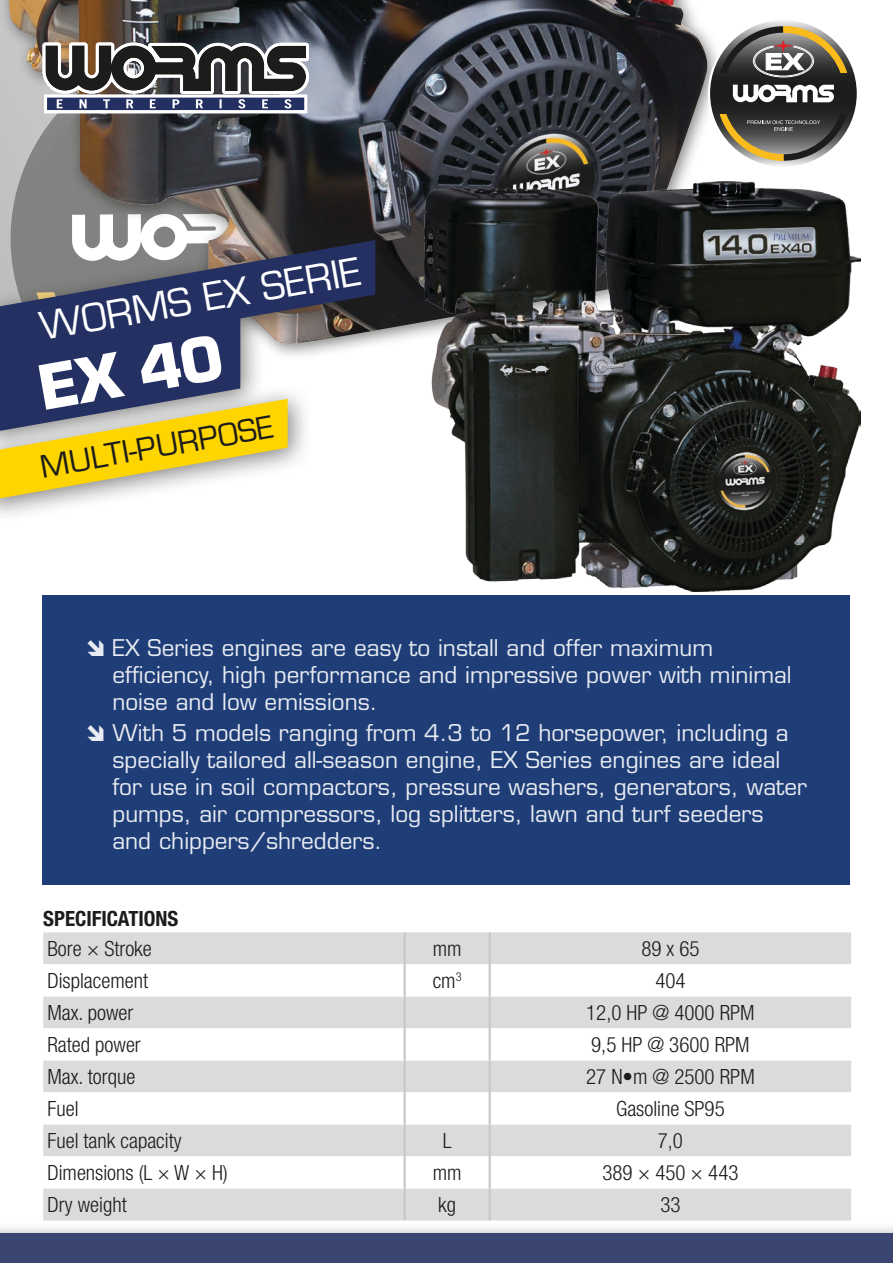
<style>
.page{position:relative;width:893px;height:1263px;background:#fff}
.page>*{position:absolute;margin:0;border:0;box-sizing:border-box;transform-origin:0 0}
.t1{font:700 60px "Eurostile LT Std";color:#fff}
.t2{font:37.5px "Eurostile LT Std";color:#fff}
.t3{font:30px "Eurostile LT Std";color:#1c1c1b}
.t4{font:22.5px/27px "Eurostile LT Std";color:#fff}
.t5{font:300 condensed 21px "Helvetica Neue LT Std";color:#1c1c1b}
.t6{font:700 condensed 21px "Helvetica Neue LT Std";color:#1c1c1b}
</style>
<div class="page">
<img style="left:9px;top:0;width:700px;height:339px">
<div style="left:43px;top:595px;width:807px;height:289px;background:#1f3e78"></div>
<div style="left:0;top:225px;width:401px;height:232px;background:#1c1c1b;opacity:.55"></div>
<svg style="left:0;top:240px;width:375px;height:49px;background:#696c7c"></svg>
<div style="left:0;top:1222px;width:893px;height:41px;background:#1c1c1b;opacity:.55"></div>
<div style="left:0;top:1233px;width:893px;height:30px;background:#3a4572"></div>
<div style="left:43px;top:932px;width:808px;height:288px;background:#dbdbda"></div>
<svg style="left:43px;top:964px;width:808px;height:224px"></svg>
<hr style="left:404px;top:932px;width:2px;height:32px;background:#c8c7c6">
<hr style="left:404px;top:964px;width:2px;height:32px;background:#c8c7c6">
<hr style="left:404px;top:996px;width:2px;height:32px;background:#c8c7c6">
<hr style="left:404px;top:1028px;width:2px;height:32px;background:#c8c7c6">
<hr style="left:404px;top:1060px;width:2px;height:32px;background:#c8c7c6">
<hr style="left:404px;top:1092px;width:2px;height:32px;background:#c8c7c6">
<hr style="left:404px;top:1124px;width:2px;height:32px;background:#c8c7c6">
<hr style="left:404px;top:1156px;width:2px;height:32px;background:#c8c7c6">
<hr style="left:404px;top:1188px;width:2px;height:32px;background:#c8c7c6">
<hr style="left:489px;top:932px;width:2px;height:32px;background:#c8c7c6">
<hr style="left:489px;top:964px;width:2px;height:32px;background:#c8c7c6">
<hr style="left:489px;top:996px;width:2px;height:32px;background:#c8c7c6">
<hr style="left:489px;top:1028px;width:2px;height:32px;background:#c8c7c6">
<hr style="left:489px;top:1060px;width:2px;height:32px;background:#c8c7c6">
<hr style="left:489px;top:1092px;width:2px;height:32px;background:#c8c7c6">
<hr style="left:489px;top:1124px;width:2px;height:32px;background:#c8c7c6">
<hr style="left:489px;top:1156px;width:2px;height:32px;background:#c8c7c6">
<hr style="left:489px;top:1188px;width:2px;height:32px;background:#c8c7c6">
<img style="left:424px;top:182px;width:436px;height:409px">
<svg style="left:710px;top:20px;width:147px;height:147px;background:#383836"></svg>
<svg style="left:733px;top:85px;width:101px;height:17px"></svg>
<svg style="left:720px;top:26px;width:127px;height:51px"></svg>
<svg style="left:720px;top:114px;width:127px;height:47px;background:#7a7466"></svg>
<svg style="left:37px;top:43px;width:343px;height:153px;background:#59595d"></svg>
<div style="left:0;top:384px;width:314px;height:141px;background:#1c1c1b;opacity:.55"></div>
<svg style="left:0;top:289px;width:380px;height:209px"></svg>
<h2 class="t2" style="left:36px;top:305px;width:327px;rotate:-10deg">WORMS EX SERIE</h2>
<h1 class="t1" style="left:32px;top:352px;width:188px;rotate:-10deg">EX 40</h1>
<h3 class="t3" style="left:37px;top:449px;width:238px;rotate:-10deg">MULTI-PURPOSE</h3>
<p class="t4" style="left:112px;top:634px;width:681px">EX Series engines are easy to install and offer maximum efficiency, high performance and impressive power with minimal noise and low emissions.</p>
<p class="t4" style="left:112px;top:719px;width:696px">With 5 models ranging from 4.3 to 12 horsepower, including a specially tailored all-season engine, EX Series engines are ideal for use in soil compactors, pressure washers, generators, water pumps, air compressors, log splitters, lawn and turf seeders and chippers/shredders.</p>
<p class="t6" style="left:43px;top:906px;width:137px">SPECIFICATIONS</p>
<p class="t5" style="left:47px;top:936px;width:106px">Bore × Stroke</p>
<p class="t5" style="left:433px;top:936px;width:30px">mm</p>
<p class="t5" style="left:641px;top:936px;width:60px">89 x 65</p>
<p class="t5" style="left:47px;top:968px;width:102px">Displacement</p>
<p class="t5" style="left:433px;top:968px;width:30px">cm<sup>3</sup></p>
<p class="t5" style="left:655px;top:968px;width:32px">404</p>
<p class="t5" style="left:47px;top:1000px;width:87px">Max. power</p>
<p class="t5" style="left:586px;top:1000px;width:170px">12,0 HP @ 4000 RPM</p>
<p class="t5" style="left:47px;top:1032px;width:95px">Rated power</p>
<p class="t5" style="left:591px;top:1032px;width:160px">9,5 HP @ 3600 RPM</p>
<p class="t5" style="left:47px;top:1064px;width:89px">Max. torque</p>
<p class="t5" style="left:586px;top:1064px;width:170px">27 N•m @ 2500 RPM</p>
<p class="t5" style="left:47px;top:1096px;width:33px">Fuel</p>
<p class="t5" style="left:616px;top:1096px;width:110px">Gasoline SP95</p>
<p class="t5" style="left:47px;top:1128px;width:136px">Fuel tank capacity</p>
<p class="t5" style="left:443px;top:1128px;width:10px">L</p>
<p class="t5" style="left:658px;top:1128px;width:27px">7,0</p>
<p class="t5" style="left:47px;top:1160px;width:182px">Dimensions (L × W × H)</p>
<p class="t5" style="left:433px;top:1160px;width:30px">mm</p>
<p class="t5" style="left:602px;top:1160px;width:138px">389 × 450 × 443</p>
<p class="t5" style="left:47px;top:1192px;width:81px">Dry weight</p>
<p class="t5" style="left:438px;top:1192px;width:19px">kg</p>
<p class="t5" style="left:660px;top:1192px;width:22px">33</p>
</div>
